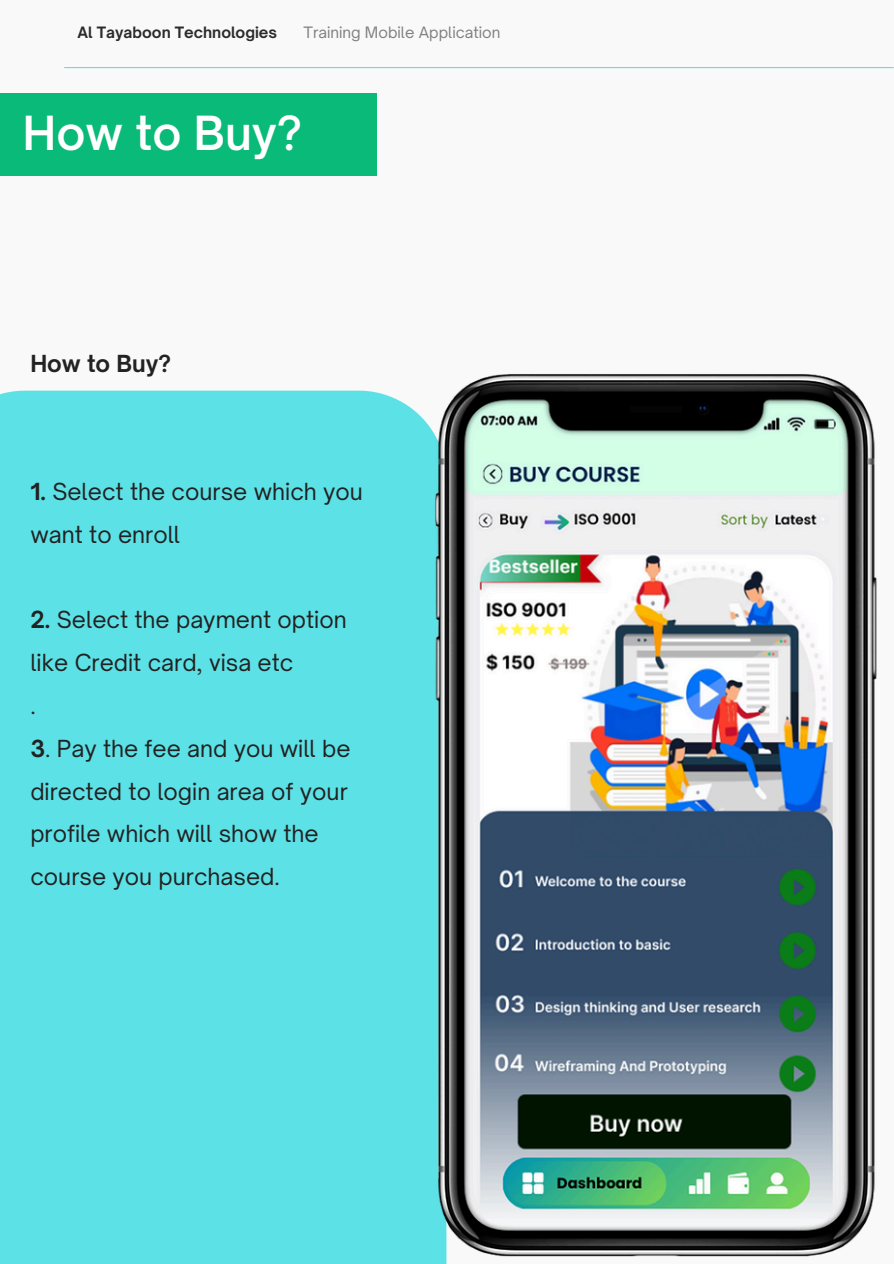
<style>
.page{position:relative;width:894px;height:1264px;background:#fff}
.page>*{position:absolute;margin:0;border:0;box-sizing:border-box;transform-origin:0 0}
.t1{font:600 45px "Open Sauce One";color:#fff}
.t2{font:22.5px/42.8px "Open Sauce One";color:#222}
.t3{font:700 22.5px "Open Sauce One";color:#222}
.t4{font:15px "Open Sauce One";color:#808080}
.t5{font:700 15px "Open Sauce One";color:#2b2b2b}
.s1{font-weight:700}
</style>
<div class="page">
<div style="left:0;top:0;width:893px;height:1263px;background:#f8f9f8"></div>
<hr style="left:64px;top:67px;width:829px;height:1px;background:#5ce1e6">
<div style="left:0;top:93px;width:376px;height:82px;background:#0aba78"></div>
<div style="left:0;top:390px;width:421px;height:873px;background:#5ce1e6"></div>
<img style="left:421px;top:374px;width:456px;height:889px">
<h2 class="t5" style="left:78px;top:23px;width:201px">Al Tayaboon Technologies</h2>
<h3 class="t4" style="left:303px;top:23px;width:198px">Training Mobile Application</h3>
<h1 class="t1" style="left:23px;top:105px;width:280px">How to Buy?</h1>
<h4 class="t3" style="left:30px;top:349px;width:142px">How to Buy?</h4>
<p class="t2" style="left:30px;top:470px;width:334px"><span class="s1">1.</span> Select the course which you want to enroll</p>
<p class="t2" style="left:30px;top:598px;width:318px"><span class="s1">2.</span> Select the payment option like Credit card, visa etc<br>.</p>
<p class="t2" style="left:30px;top:726px;width:321px"><span class="s1">3</span>. Pay the fee and you will be directed to login area of your profile which will show the course you purchased.</p>
</div>
